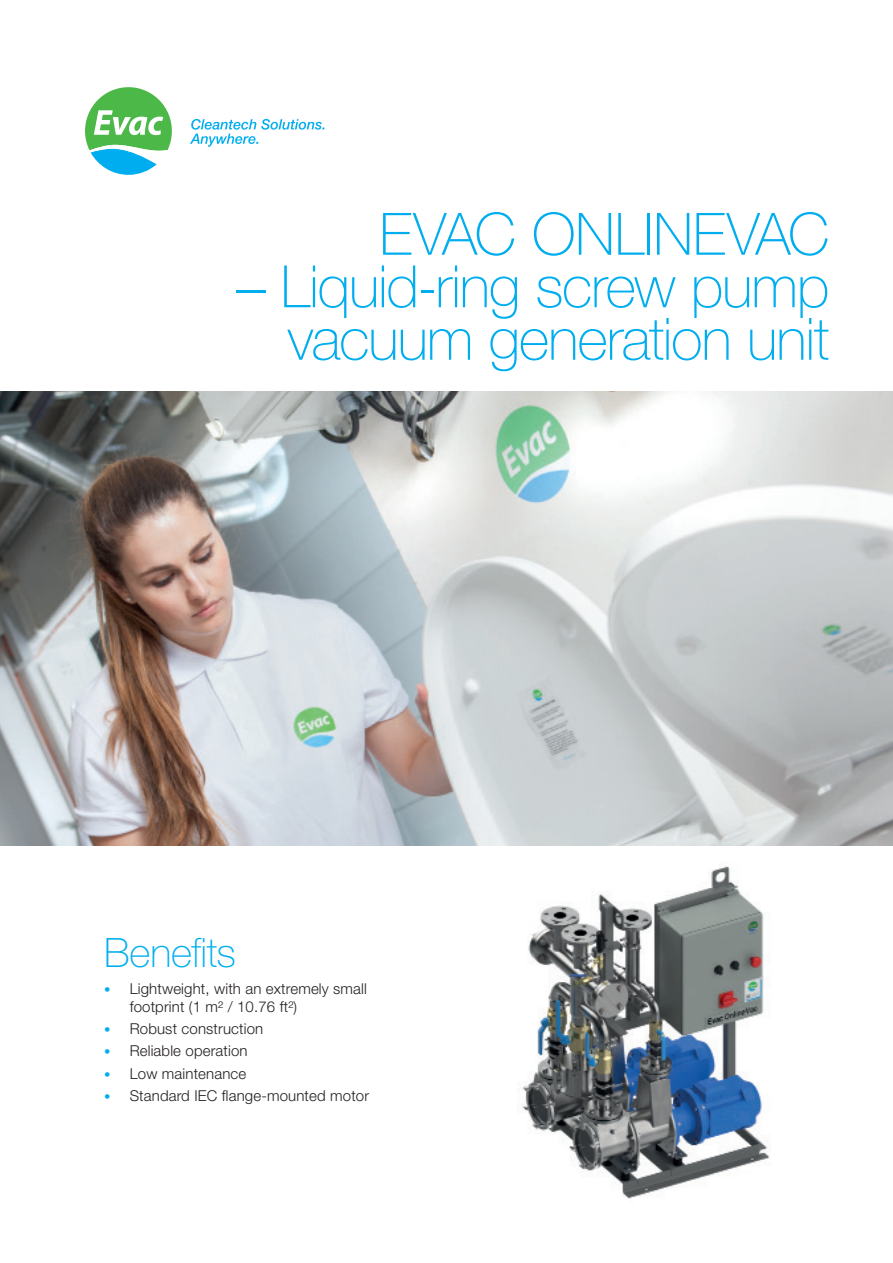
<style>
.page{position:relative;width:893px;height:1263px;background:#fff}
.page>*{position:absolute;margin:0;border:0;box-sizing:border-box;transform-origin:0 0}
.OTSIKKO_SIVU1{font:100 58.5px/52.5px "Helvetica Neue LT Std";letter-spacing:-.02em;color:#00aeef;text-align:right}
.t1{font:100 40.5px "Helvetica Neue LT Std";letter-spacing:-.005em;color:#00aeef}
.t2{font:300 15px/18px "Helvetica Neue LT Std";letter-spacing:.01em;color:#231f20}
.s1{font-size:12.75px;color:#00aeef}
</style>
<div class="page">
<img style="left:0;top:391px;width:893px;height:454px">
<img style="left:522px;top:866px;width:248px;height:333px">
<svg style="left:85px;top:87px;width:87px;height:88px"></svg>
<svg style="left:190px;top:119px;width:135px;height:28px"></svg>
<p class="OTSIKKO_SIVU1" style="left:379px;top:208px;width:451px">EVAC ONLINEVAC</p>
<p class="OTSIKKO_SIVU1" style="left:236px;top:260px;width:594px">– Liquid-ring screw pump vacuum generation unit</p>
<p class="t1" style="left:104px;top:930px;width:133px">Benefits</p>
<p class="t2" style="left:130px;top:979px;width:239px;text-indent:-26px"><span class="s1">•</span> Lightweight, with an extremely small footprint (1 m² / 10.76 ft²)</p>
<p class="t2" style="left:104px;top:1019px;width:161px"><span class="s1">•</span> Robust construction</p>
<p class="t2" style="left:104px;top:1042px;width:145px"><span class="s1">•</span> Reliable operation</p>
<p class="t2" style="left:104px;top:1064px;width:144px"><span class="s1">•</span> Low maintenance</p>
<p class="t2" style="left:104px;top:1086px;width:266px"><span class="s1">•</span> Standard IEC flange-mounted motor</p>
</div>
